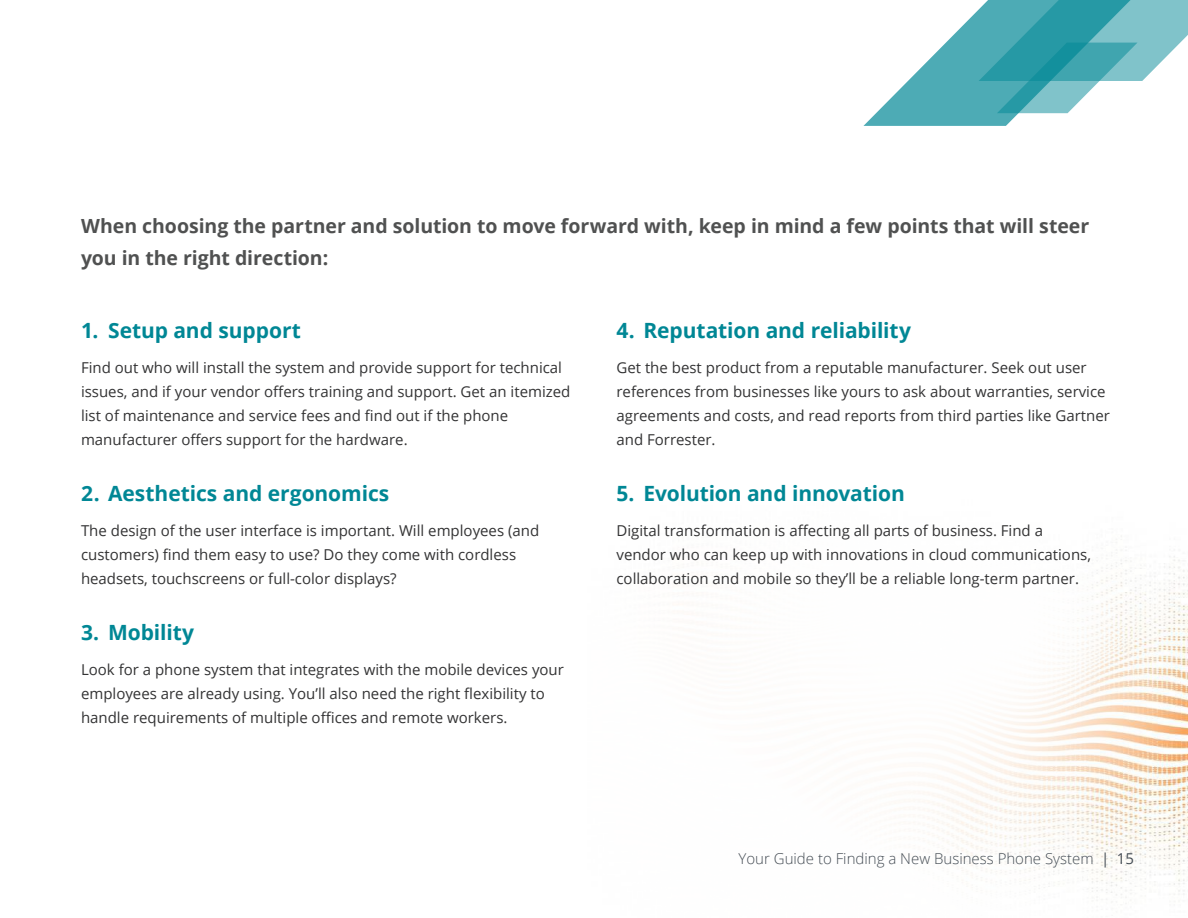
<style>
.page{position:relative;width:1188px;height:918px;background:#fff}
.page>*{position:absolute;margin:0;border:0;box-sizing:border-box;transform-origin:0 0}
.t1{font:700 21px "Open Sans";letter-spacing:-.005em;color:#008795}
.t2{font:700 19.5px/31.5px "Open Sans";letter-spacing:-.005em;color:#505151}
.t3{font:15px/24px "Open Sans";color:#333334}
.t4{font:300 15px "Open Sans";color:#454d55}
.s1{font-weight:400}
</style>
<div class="page">
<svg style="left:922px;top:536px;width:266px;height:367px"></svg>
<div style="left:894px;top:509px;width:227px;height:226px;background:#fff;border-radius:50%"></div>
<svg style="left:863px;top:0;width:325px;height:126px"></svg>
<h2 class="t2" style="left:81px;top:212px;width:1010px">When choosing the partner and solution to move forward with, keep in mind a few points that will steer you in the right direction:</h2>
<h1 class="t1" style="left:81px;top:322px;width:222px">1. Setup and support</h1>
<p class="t3" style="left:81px;top:356px;width:491px">Find out who will install the system and provide support for technical issues, and if your vendor o昀昀ers training and support. Get an itemized list of maintenance and service fees and 昀椀nd out if the phone manufacturer o昀昀ers support for the hardware.</p>
<h1 class="t1" style="left:81px;top:485px;width:310px">2. Aesthetics and ergonomics</h1>
<p class="t3" style="left:81px;top:518px;width:460px">The design of the user interface is important. Will employees (and customers) 昀椀nd them easy to use? Do they come with cordless headsets, touchscreens or full-color displays?</p>
<h1 class="t1" style="left:81px;top:624px;width:115px">3. Mobility</h1>
<p class="t3" style="left:81px;top:657px;width:484px">Look for a phone system that integrates with the mobile devices your employees are already using. You’ll also need the right 昀氀exibility to handle requirements of multiple o昀케ces and remote workers.</p>
<h1 class="t1" style="left:616px;top:322px;width:296px">4. Reputation and reliability</h1>
<p class="t3" style="left:616px;top:357px;width:495px">Get the best product from a reputable manufacturer. Seek out user references from businesses like yours to ask about warranties, service agreements and costs, and read reports from third parties like Gartner and Forrester.</p>
<h1 class="t1" style="left:616px;top:485px;width:290px">5. Evolution and innovation</h1>
<p class="t3" style="left:616px;top:518px;width:476px">Digital transformation is a昀昀ecting all parts of business. Find a vendor who can keep up with innovations in cloud communications, collaboration and mobile so they’ll be a reliable long-term partner.</p>
<p class="t4" style="left:739px;top:853px;width:397px">Your Guide to Finding a New Business Phone System <span class="s1">| 15</span></p>
</div>
